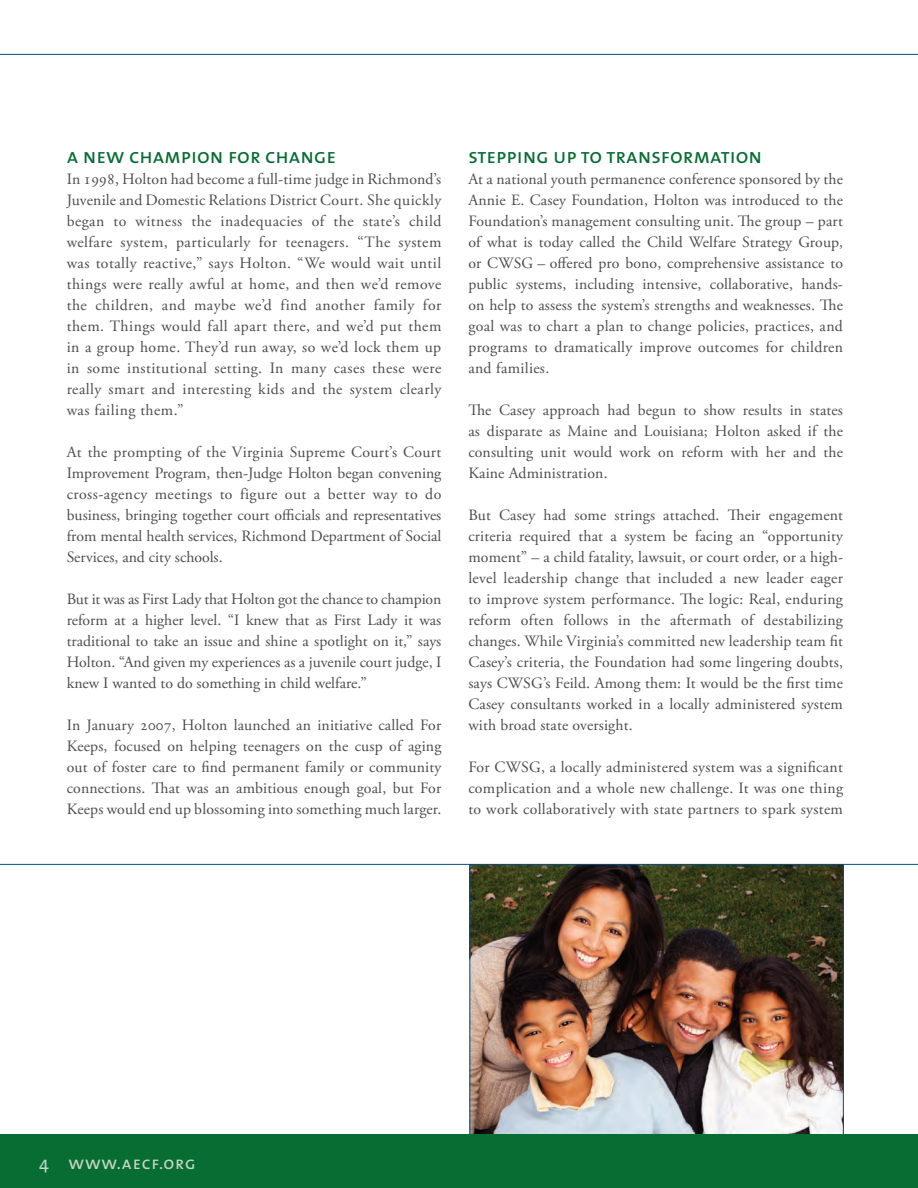
<style>
.page{position:relative;width:918px;height:1188px;background:#fff}
.page>*{position:absolute;margin:0;border:0;box-sizing:border-box;transform-origin:0 0}
.t1{font:21px "The Sans Caps";color:#076d33}
.t2{font:18px "The Sans Caps";letter-spacing:.05em;color:#c6d5c4}
.t3{font:15.75px/21px "Adobe Garamond Pro";letter-spacing:.01em;color:#4b4c4d;text-align:justify}
.s1{font-family:"The Sans"}
</style>
<div class="page">
<img style="left:471px;top:865px;width:372px;height:269px">
<hr style="left:470px;top:864px;width:1px;height:317px;background:#005187">
<hr style="left:843px;top:864px;width:1px;height:271px;background:#005187">
<hr style="left:0;top:864px;width:918px;height:1px;background:#005187">
<hr style="left:0;top:54px;width:918px;height:1px;background:#005187">
<div style="left:0;top:1134px;width:918px;height:54px;background:#076d33"></div>
<h1 class="t1" style="left:67px;top:142px;width:271px">a new champion for change</h1>
<p class="t3" style="left:67px;top:169px;width:376px">In 1998, Holton had become a full-time judge in Richmond’s Juvenile and Domestic Relations District Court. She quickly began to witness the inadequacies of the state’s child welfare system, particularly for teenagers. “The system was totally reactive,” says Holton. “We would wait until things were really awful at home, and then we’d remove the children, and maybe we’d find another family for them. Things would fall apart there, and we’d put them in a group home. They’d run away, so we’d lock them up in some institutional setting. In many cases these were really smart and interesting kids and the system clearly was failing them.”</p>
<p class="t3" style="left:67px;top:442px;width:376px">At the prompting of the Virginia Supreme Court’s Court Improvement Program, then-Judge Holton began convening cross-agency meetings to figure out a better way to do business, bringing together court officials and representatives from mental health services, Richmond Department of Social Services, and city schools.</p>
<p class="t3" style="left:67px;top:589px;width:376px">But it was as First Lady that Holton got the chance to champion reform at a higher level. “I knew that as First Lady it was traditional to take an issue and shine a spotlight on it,” says Holton. “And given my experiences as a juvenile court judge, I knew I wanted to do something in child welfare.”</p>
<p class="t3" style="left:67px;top:715px;width:376px">In January 2007, Holton launched an initiative called For Keeps, focused on helping teenagers on the cusp of aging out of foster care to find permanent family or community connections. That was an ambitious enough goal, but For Keeps would end up blossoming into something much larger.</p>
<h1 class="t1" style="left:468px;top:142px;width:295px">stepping up to transformation</h1>
<p class="t3" style="left:468px;top:169px;width:376px">At a national youth permanence conference sponsored by the Annie E. Casey Foundation, Holton was introduced to the Foundation’s management consulting unit. The group – part of what is today called the Child Welfare Strategy Group, or CWSG – offered pro bono, comprehensive assistance to public systems, including intensive, collaborative, hands&shy;on help to assess the system’s strengths and weaknesses. The goal was to chart a plan to change policies, practices, and programs to dramatically improve outcomes for children and families.</p>
<p class="t3" style="left:468px;top:400px;width:376px">The Casey approach had begun to show results in states as disparate as Maine and Louisiana; Holton asked if the consulting unit would work on reform with her and the Kaine Administration.</p>
<p class="t3" style="left:468px;top:505px;width:376px">But Casey had some strings attached. Their engagement criteria required that a system be facing an “opportunity moment” – a child fatality, lawsuit, or court order, or a high&shy;level leadership change that included a new leader eager to improve system performance. The logic: Real, enduring reform often follows in the aftermath of destabilizing changes. While Virginia’s committed new leadership team fit Casey’s criteria, the Foundation had some lingering doubts, says CWSG’s Feild. Among them: It would be the first time Casey consultants worked in a locally administered system with broad state oversight.</p>
<p class="t3" style="left:468px;top:757px;width:376px">For CWSG, a locally administered system was a significant complication and a whole new challenge. It was one thing to work collaboratively with state partners to spark system</p>
<p class="t2" style="left:39px;top:1151px;width:158px"><span class="s1">4</span> www.aecf.org</p>
</div>
